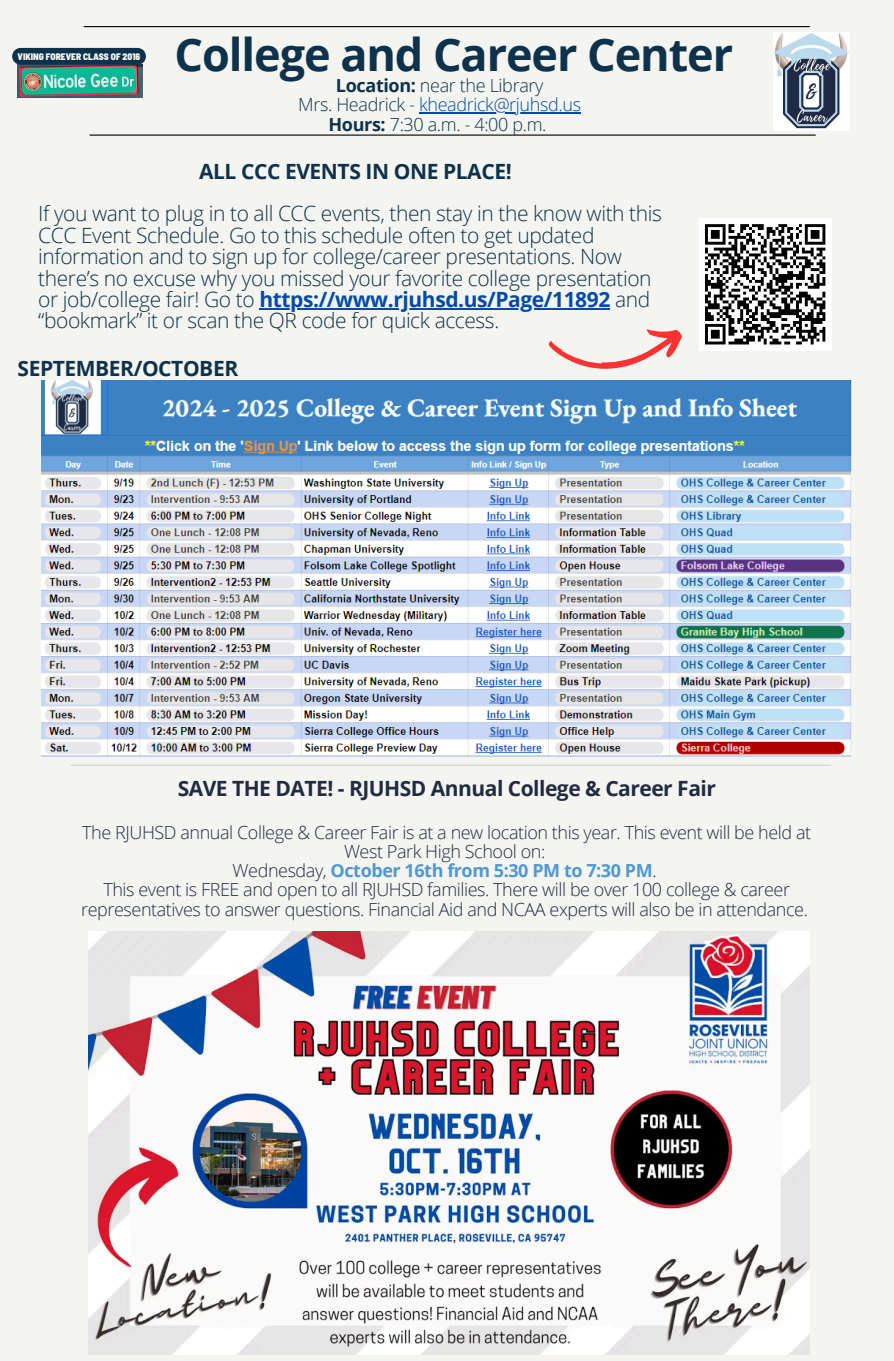
<style>
.page{position:relative;width:894px;height:1361px;background:#fff}
.page>*{position:absolute;margin:0;border:0;box-sizing:border-box;transform-origin:0 0}
.t1{font:700 45px "Open Sans";letter-spacing:-.025em;color:#0e324c}
.t2{font:300 21px/21.3px "Open Sans";letter-spacing:-.02em;color:#0e324c}
.t3{font:700 21px "Open Sans";letter-spacing:-.025em;color:#222b43}
.t4{font:700 21px "Open Sans";letter-spacing:-.02em;color:#0e324c}
.t5{font:300 18px/19.2px "Open Sans";letter-spacing:-.025em;color:#222b43;text-align:center}
.t6{font:300 18px/19.2px "Open Sans";letter-spacing:-.02em;color:#0e324c;text-align:center}
.t7{font:900 semi-condensed 9.45px "Barlow";color:#f4f5f0}
.s1{font-weight:700}
.s2{color:#004aad}
.s3{font-weight:700;color:#004aad}
.s4{font-weight:700;color:#5098d3}
</style>
<div class="page">
<div style="left:0;top:0;width:893px;height:1360px;background:#f4f5f0"></div>
<hr style="left:84px;top:26px;width:725px;height:1px;background:#000">
<hr style="left:90px;top:134px;width:725px;height:2px;background:#000">
<img style="left:773px;top:32px;width:76px;height:98px">
<img style="left:18px;top:65px;width:124px;height:32px">
<img style="left:89px;top:931px;width:720px;height:423px">
<hr style="left:259px;top:308px;width:351px;height:1px;background:#004aad">
<div style="left:699px;top:218px;width:132px;height:132px;background:#fff"></div>
<svg style="left:705px;top:224px;width:121px;height:121px"></svg>
<svg style="left:548px;top:329px;width:134px;height:40px"></svg>
<hr style="left:71px;top:764px;width:759px;height:1px;background:#000">
<img style="left:42px;top:381px;width:809px;height:375px">
<hr style="left:419px;top:112px;width:161px;height:2px;background:#004aad">
<svg style="left:12px;top:48px;width:134px;height:17px;background:#153750"></svg>
<p class="t7" style="left:18px;top:50px;width:124px">VIKING FOREVER CLASS OF 2016</p>
<h2 class="t1" style="left:174px;top:23px;width:560px">College and Career Center</h2>
<h4 class="t6" style="left:298px;top:76px;width:284px"><span class="s1">Location:</span> near the Library<br>Mrs. Headrick - <span class="s2">kheadrick@rjuhsd.us</span></h4>
<p class="t6" style="left:328px;top:114px;width:219px"><span class="s1">Hours:</span> 7:30 a.m. - 4:00 p.m.</p>
<p class="t4" style="left:199px;top:156px;width:314px">ALL CCC EVENTS IN ONE PLACE!</p>
<p class="t2" style="left:38px;top:203px;width:625px">If you want to plug in to all CCC events, then stay in the know with this CCC Event Schedule. Go to this schedule often to get updated information and to sign up for college/career presentations. Now there’s no excuse why you missed your favorite college presentation or job/college fair! Go to <span class="s3">https://www.rjuhsd.us/Page/11892</span> and</p>
<h5 class="t2" style="left:38px;top:309px;width:462px">“bookmark” it or scan the QR code for quick access.</h5>
<p class="t4" style="left:18px;top:353px;width:222px">SEPTEMBER/OCTOBER</p>
<p class="t3" style="left:178px;top:773px;width:539px">SAVE THE DATE! - RJUHSD Annual College &amp; Career Fair</p>
<p class="t5" style="left:81px;top:822px;width:731px">The RJUHSD annual College &amp; Career Fair is at a new location this year. This event will be held at West Park High School on:<br>Wednesday, <span class="s4">October 16th from 5:30 PM to 7:30 PM</span>.<br>This event is FREE and open to all RJUHSD families. There will be over 100 college &amp; career representatives to answer questions. Financial Aid and NCAA experts will also be in attendance.</p>
</div>
